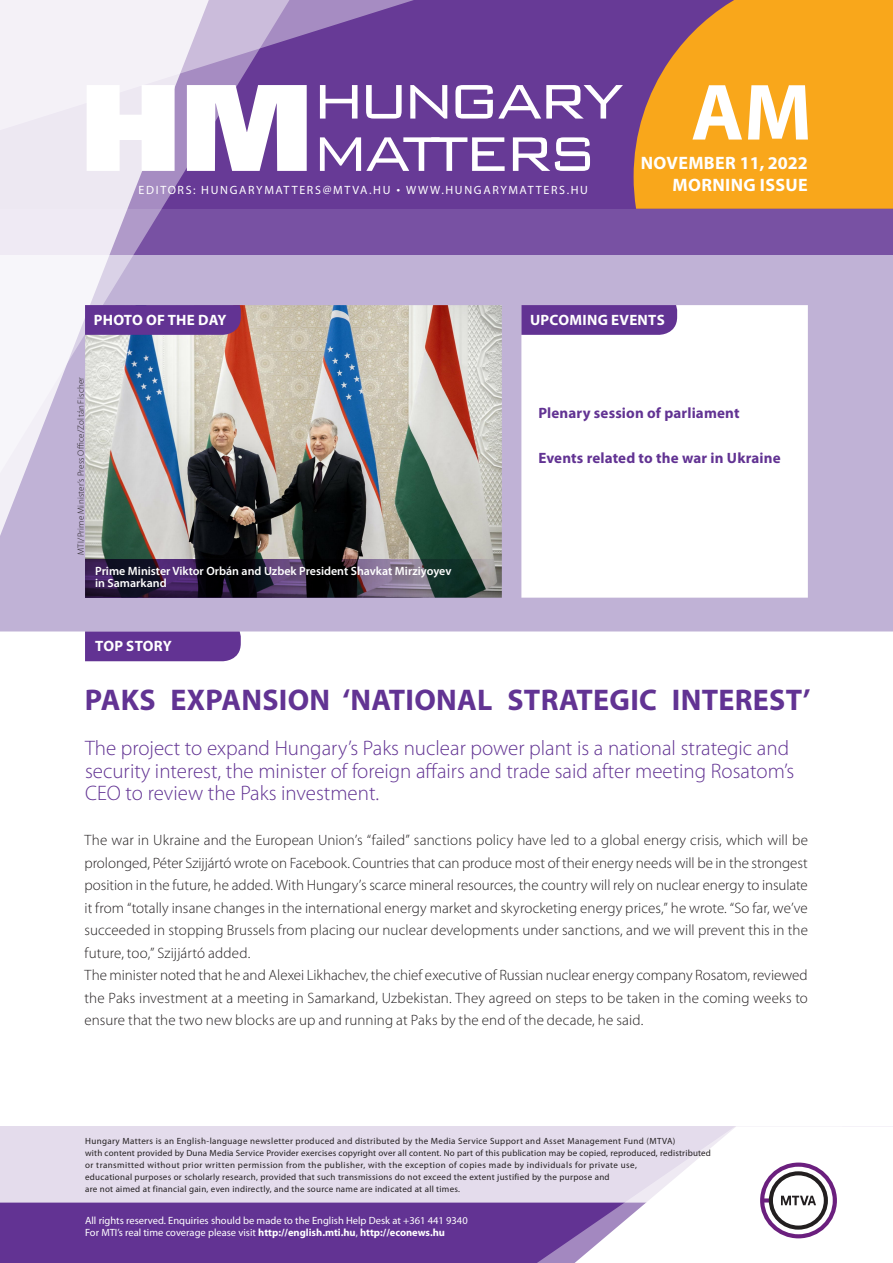
<style>
.page{position:relative;width:893px;height:1263px;background:#fff}
.page>*{position:absolute;margin:0;border:0;box-sizing:border-box;transform-origin:0 0}
.t1{font:700 80.55px "Myriad Pro";color:#fff}
._00_borito_cimsor{font:700 30px "Myriad Pro";letter-spacing:.01em;color:#623393}
._00_borito_alcimsor{font:300 21px/22.5px "Myriad Pro";color:#623393}
.t2{font:700 18px/22.5px "Myriad Pro";letter-spacing:.02em;color:#fff;text-align:right}
._03_kenyer_szöveg-1{font:300 15px/22.5px "Myriad Pro";letter-spacing:.01em;color:#231f20;text-align:justify}
._00_borito_cimsorkic{font:700 15px "Myriad Pro";letter-spacing:.01em;color:#623393}
.t3{font:700 15px "Myriad Pro";letter-spacing:.02em;color:#fff}
._04_kepalairas{font:600 12px/12px "Myriad Pro";color:#fff}
.t4{font:12px "Myriad Pro";letter-spacing:.14em;color:#fff}
.t5{font:10.5px/12px "Myriad Pro";color:#fff}
.t6{font:9px/12px "Myriad Pro";letter-spacing:.03em;color:#231f20}
._03_kenyer_szöveg-1-2{font:300 9px "Myriad Pro";letter-spacing:.025em;color:#231f20}
.s1{font-family:"Geogrotesque"}
.s2{font-weight:700}
</style>
<div class="page">
<div style="left:0;top:1126px;width:893px;height:137px;background:#e4dcec"></div>
<div style="left:0;top:1202px;width:506px;height:61px;background:#623393"></div>
<div style="left:506px;top:1202px;width:43px;height:61px;background:#623393"></div>
<svg style="left:549px;top:1126px;width:344px;height:137px;fill:#fff"></svg>
<svg style="left:760px;top:1162px;width:77px;height:76px;background:#c5b8c8"></svg>
<svg style="left:0;top:255px;width:893px;height:376px"></svg>
<div style="left:0;top:0;width:893px;height:255px;background:linear-gradient(to bottom,#633493,#72489e)"></div>
<svg style="left:634px;top:0;width:259px;height:209px;background:#ea9c26"></svg>
<svg style="left:225px;top:221px;width:83px;height:287px;background:#a78d92"></svg>
<svg style="left:225px;top:0;width:257px;height:221px;background:#744c9f"></svg>
<svg style="left:0;top:0;width:225px;height:610px"></svg>
<svg style="left:87px;top:85px;width:88px;height:86px"></svg>
<svg style="left:187px;top:85px;width:120px;height:86px"></svg>
<svg style="left:320px;top:85px;width:37px;height:34px"></svg>
<svg style="left:366px;top:85px;width:36px;height:34px"></svg>
<svg style="left:410px;top:85px;width:37px;height:34px"></svg>
<svg style="left:455px;top:85px;width:168px;height:34px"></svg>
<svg style="left:320px;top:137px;width:185px;height:34px"></svg>
<svg style="left:513px;top:137px;width:77px;height:34px"></svg>
<div style="left:85px;top:631px;width:156px;height:30px;background:#623393"></div>
<svg style="left:521px;top:305px;width:156px;height:30px;background:#653795"></svg>
<svg style="left:85px;top:305px;width:156px;height:30px;background:#643491"></svg>
<svg style="left:85px;top:559px;width:417px;height:39px;background:#373044"></svg>
<p class="t4" style="left:139px;top:182px;width:451px">EDITORS: HUNGARYMATTERS@MTVA.HU <span class="s1">¬</span> WWW.HUNGARYMATTERS.HU</p>
<h1 class="t1" style="left:691px;top:60px;width:122px">AM</h1>
<p class="t2" style="left:641px;top:151px;width:169px">NOVEMBER 11, 2022<br>MORNING ISSUE</p>
<p class="t3" style="left:94px;top:310px;width:134px">PHOTO OF THE DAY</p>
<p class="t3" style="left:530px;top:310px;width:136px">UPCOMING EVENTS</p>
<p class="_03_kenyer_szöveg-1-2" style="left:76px;top:555px;width:179px;rotate:-90deg">MTI/Prime Minister’s Press Office/Zoltán Fischer</p>
<p class="_04_kepalairas" style="left:95px;top:564px;width:358px">Prime Minister Viktor Orbán and Uzbek President Shavkat Mirziyoyev in Samarkand</p>
<p class="_00_borito_cimsorkic" style="left:538px;top:403px;width:203px">Plenary session of parliament</p>
<p class="_00_borito_cimsorkic" style="left:538px;top:448px;width:244px">Events related to the war in Ukraine</p>
<p class="t3" style="left:95px;top:636px;width:78px">TOP STORY</p>
<p class="_00_borito_cimsor" style="left:85px;top:680px;width:727px">PAKS EXPANSION ‘NATIONAL STRATEGIC INTEREST’</p>
<p class="_00_borito_alcimsor" style="left:85px;top:737px;width:711px">The project to expand Hungary’s Paks nuclear power plant is a national strategic and security interest, the minister of foreign affairs and trade said after meeting Rosatom’s<br>CEO to review the Paks investment.</p>
<p class="_03_kenyer_szöveg-1" style="left:85px;top:829px;width:725px">The war in Ukraine and the European Union’s “failed” sanctions policy have led to a global energy crisis, which will be prolonged, Péter Szijjártó wrote on Facebook. Countries that can produce most of their energy needs will be in the strongest position in the future, he added. With Hungary’s scarce mineral resources, the country will rely on nuclear energy to insulate it from “totally insane changes in the international energy market and skyrocketing energy prices,” he wrote. “So far, we’ve succeeded in stopping Brussels from placing our nuclear developments under sanctions, and we will prevent this in the future, too,” Szijjártó added.</p>
<p class="_03_kenyer_szöveg-1" style="left:85px;top:964px;width:725px">The minister noted that he and Alexei Likhachev, the chief executive of Russian nuclear energy company Rosatom, reviewed the Paks investment at a meeting in Samarkand, Uzbekistan. They agreed on steps to be taken in the coming weeks to ensure that the two new blocks are up and running at Paks by the end of the decade, he said.</p>
<p class="t6" style="left:85px;top:1134px;width:627px">Hungary Matters is an English-language newsletter produced and distributed by the Media Service Support and Asset Management Fund (MTVA)<br>with content provided by Duna Media Service Provider exercises copyright over all content. No part of this publication may be copied, reproduced, redistributed or transmitted without prior written permission from the publisher, with the exception of copies made by individuals for private use,<br>educational purposes or scholarly research, provided that such transmissions do not exceed the extent justified by the purpose and<br>are not aimed at financial gain, even indirectly, and the source name are indicated at all times.</p>
<p class="t5" style="left:85px;top:1214px;width:384px">All rights reserved. Enquiries should be made to the English Help Desk at +361 441 9340<br>For MTI’s real time coverage please visit <span class="s2">http://english.mti.hu</span>, <span class="s2">http://econews.hu</span></p>
</div>
